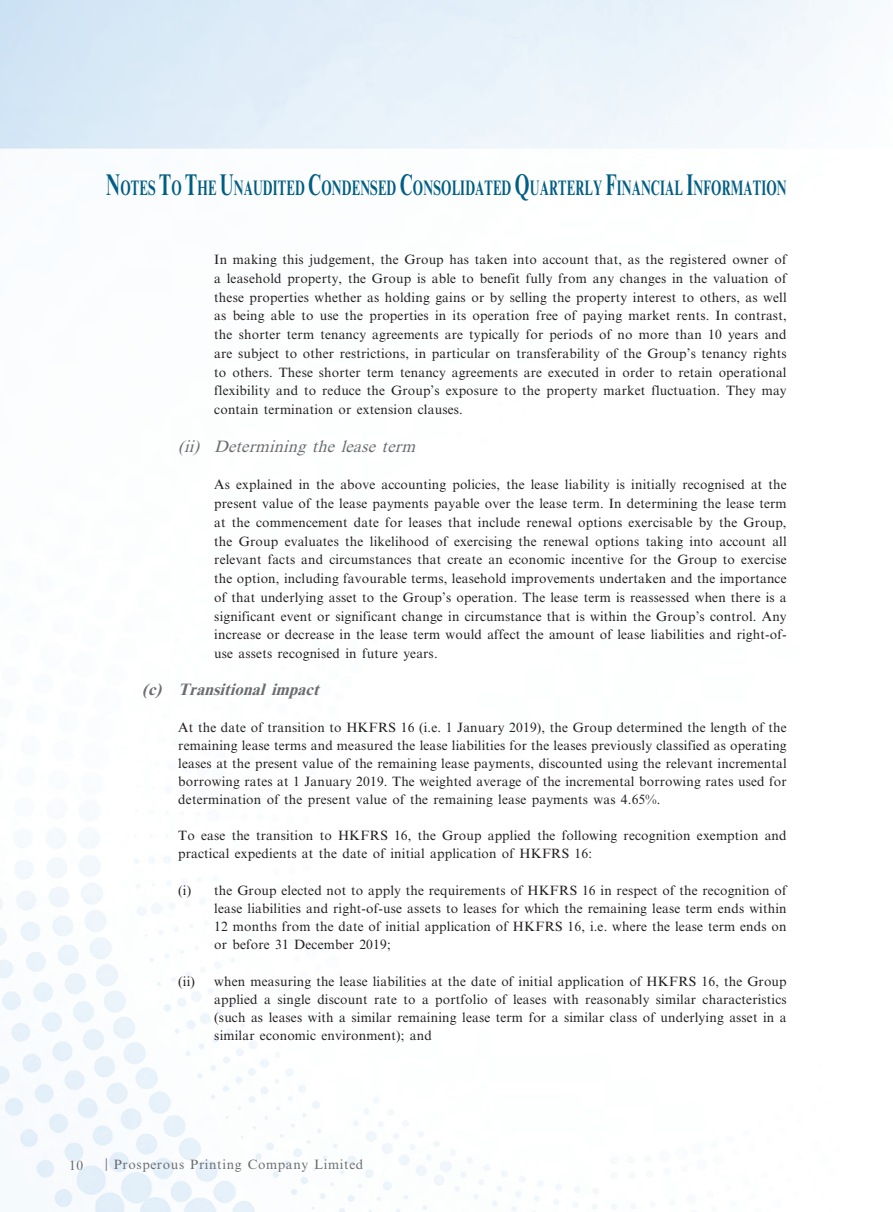
<style>
.page{position:relative;width:893px;height:1212px;background:#fff}
.page>*{position:absolute;margin:0;border:0;box-sizing:border-box;transform-origin:0 0}
.t1{font:700 21px "Times New Roman MT Std";letter-spacing:.015em;color:#005d83;scale:.6 1}
._06_______H4{font:italic 16.5px "Times New Roman MT Std";color:#6c6d70}
._05_____H3{font:italic 700 16.5px "Times New Roman MT Std";color:#6c6d70}
._14_______P6{font:13.5px/18.8px "Times New Roman MT Std";letter-spacing:.01em;color:#231f20;text-align:justify}
._13_____P4{font:13.5px/18px "Times New Roman MT Std";letter-spacing:.015em;color:#231f20;text-align:justify}
._09_______IN4{font:13.5px/18px "Times New Roman MT Std";letter-spacing:.015em;color:#231f20;text-align:justify}
.t2{font:13.5px "Times New Roman MT Std";letter-spacing:.05em;color:#6c6d70}
.s1{font-size:30px}
</style>
<div class="page">
<img style="left:0;top:0;width:850px;height:1212px">
<h1 class="t1" style="left:106px;top:175px;width:1135px"><span class="s1">N</span>OTES <span class="s1">T</span>O <span class="s1">T</span>HE <span class="s1">U</span>NAUDITED <span class="s1">C</span>ONDENSED <span class="s1">C</span>ONSOLIDATED <span class="s1">Q</span>UARTERLY <span class="s1">F</span>INANCIAL <span class="s1">I</span>NFORMATION</h1>
<p class="_14_______P6" style="left:214px;top:250px;width:574px">In making this judgement, the Group has taken into account that, as the registered owner of a leasehold property, the Group is able to benefit fully from any changes in the valuation of these properties whether as holding gains or by selling the property interest to others, as well as being able to use the properties in its operation free of paying market rents. In contrast, the shorter term tenancy agreements are typically for periods of no more than 10 years and are subject to other restrictions, in particular on transferability of the Group’s tenancy rights to others. These shorter term tenancy agreements are executed in order to retain operational flexibility and to reduce the Group’s exposure to the property market fluctuation. They may contain termination or extension clauses.</p>
<p class="_06_______H4" style="left:178px;top:437px;width:243px">(ii) Determining the lease term</p>
<p class="_14_______P6" style="left:214px;top:475px;width:574px">As explained in the above accounting policies, the lease liability is initially recognised at the present value of the lease payments payable over the lease term. In determining the lease term at the commencement date for leases that include renewal options exercisable by the Group, the Group evaluates the likelihood of exercising the renewal options taking into account all relevant facts and circumstances that create an economic incentive for the Group to exercise the option, including favourable terms, leasehold improvements undertaken and the importance of that underlying asset to the Group’s operation. The lease term is reassessed when there is a significant event or significant change in circumstance that is within the Group’s control. Any increase or decrease in the lease term would affect the amount of lease liabilities and right-of&shy;use assets recognised in future years.</p>
<p class="_05_____H3" style="left:142px;top:679px;width:183px">(c) Transitional impact</p>
<p class="_13_____P4" style="left:178px;top:718px;width:610px">At the date of transition to HKFRS 16 (i.e. 1 January 2019), the Group determined the length of the remaining lease terms and measured the lease liabilities for the leases previously classified as operating leases at the present value of the remaining lease payments, discounted using the relevant incremental borrowing rates at 1 January 2019. The weighted average of the incremental borrowing rates used for determination of the present value of the remaining lease payments was 4.65%.</p>
<p class="_13_____P4" style="left:178px;top:827px;width:610px">To ease the transition to HKFRS 16, the Group applied the following recognition exemption and practical expedients at the date of initial application of HKFRS 16:</p>
<p class="_09_______IN4" style="left:214px;top:881px;width:574px;text-indent:-36px">(i) the Group elected not to apply the requirements of HKFRS 16 in respect of the recognition of lease liabilities and right-of-use assets to leases for which the remaining lease term ends within 12 months from the date of initial application of HKFRS 16, i.e. where the lease term ends on or before 31 December 2019;</p>
<p class="_09_______IN4" style="left:178px;top:972px;width:18px">(ii)</p>
<p class="_09_______IN4" style="left:214px;top:972px;width:574px">when measuring the lease liabilities at the date of initial application of HKFRS 16, the Group applied a single discount rate to a portfolio of leases with reasonably similar characteristics (such as leases with a similar remaining lease term for a similar class of underlying asset in a similar economic environment); and</p>
<p class="t2" style="left:69px;top:1157px;width:16px">10</p>
<p class="t2" style="left:105px;top:1157px;width:260px">| Prosperous Printing Company Limited</p>
</div>
